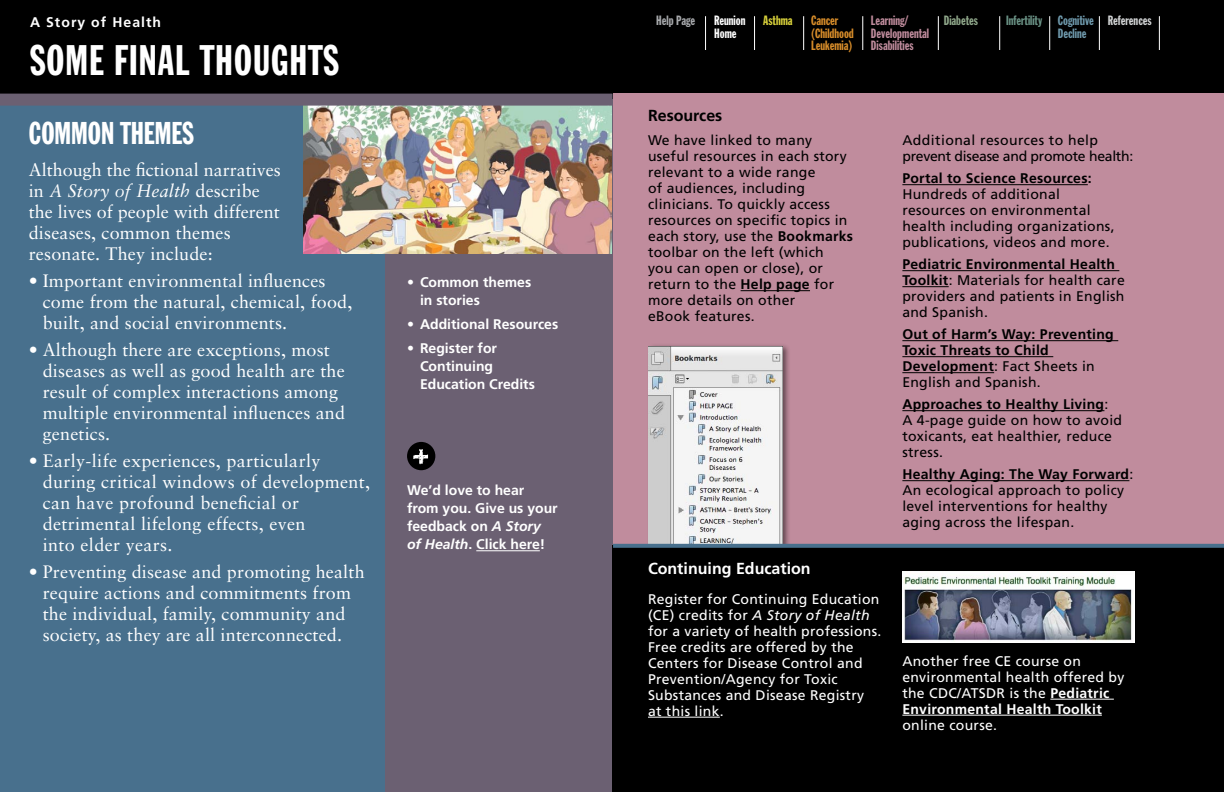
<style>
.page{position:relative;width:1224px;height:792px;background:#fff}
.page>*{position:absolute;margin:0;border:0;box-sizing:border-box;transform-origin:0 0}
.t1{font:42px "Franklin Gothic Extra Cond";letter-spacing:.025em;color:#fff}
.t2{font:31px "Franklin Gothic Extra Cond";color:#fff}
.t3{font:18px/21px "Sabon LT";letter-spacing:.01em;color:#fff}
.t4{font:700 16px "Frutiger";color:#fff}
.t5{font:700 16px "Frutiger";color:#000}
.t6{font:14px/16px "Frutiger";letter-spacing:.02em;color:#000}
.t7{font:14px/16px "Frutiger";letter-spacing:.02em;color:#fff}
.t8{font:700 14px/18px "Frutiger";color:#fff}
.t9{font:700 14px/16px "Frutiger";letter-spacing:.02em;color:#000}
.t10{font:14px/16px "Frutiger";letter-spacing:-.02em;color:#000}
.t11{font:700 14px "Frutiger";letter-spacing:.075em;color:#fff}
.t12{font:13.3px/12.3px "Franklin Gothic Extra Cond";color:#c08c9d}
.t13{font:13.3px/12.3px "Franklin Gothic Extra Cond";color:#d88d2a}
.t14{font:13.3px/12.3px "Franklin Gothic Extra Cond";color:#6f9aad}
.t15{font:13.3px "Franklin Gothic Extra Cond";color:#fff}
.t16{font:13.3px "Franklin Gothic Extra Cond";color:#6b9386}
.t17{font:13.3px "Franklin Gothic Extra Cond";color:#d1d3d4}
.t18{font:13.3px "Franklin Gothic Extra Cond";color:#a7a9ac}
.t19{font:13.3px "Franklin Gothic Extra Cond";color:#8fa78a}
.t20{font:13.3px "Franklin Gothic Extra Cond";color:#d8d13b}
.s1{font-style:italic}
.s2{font-weight:700}
.s3{font-weight:400}
</style>
<div class="page">
<div style="left:612px;top:0;width:612px;height:100px;background:#000"></div>
<hr style="left:863px;top:16px;width:1px;height:34px;background:#fff">
<hr style="left:938px;top:16px;width:1px;height:34px;background:#fff">
<hr style="left:999px;top:16px;width:1px;height:34px;background:#fff">
<hr style="left:1049px;top:16px;width:1px;height:34px;background:#fff">
<hr style="left:1099px;top:16px;width:1px;height:34px;background:#fff">
<hr style="left:1159px;top:16px;width:1px;height:34px;background:#fff">
<hr style="left:803px;top:16px;width:1px;height:34px;background:#fff">
<hr style="left:754px;top:16px;width:1px;height:34px;background:#fff">
<hr style="left:705px;top:16px;width:1px;height:34px;background:#fff">
<div style="left:384px;top:100px;width:228px;height:692px;background:#6b6072"></div>
<div style="left:613px;top:94px;width:611px;height:560px;background:#c08c9d"></div>
<div style="left:0;top:100px;width:384px;height:692px;background:#48708d"></div>
<img style="left:303px;top:106px;width:309px;height:147px">
<div style="left:0;top:0;width:612px;height:100px;background:#000"></div>
<div style="left:0;top:94px;width:612px;height:12px;background:#6b6072"></div>
<div style="left:407px;top:442px;width:28px;height:28px;background:#000;border-radius:50%"></div>
<img style="left:413px;top:449px;width:16px;height:16px">
<hr style="left:476px;top:550px;width:64px;height:1px;background:#fff">
<div style="left:612px;top:546px;width:612px;height:246px;background:#000"></div>
<hr style="left:741px;top:290px;width:69px;height:1px;background:#000">
<hr style="left:902px;top:184px;width:186px;height:1px;background:#000">
<hr style="left:902px;top:270px;width:217px;height:1px;background:#000">
<hr style="left:902px;top:286px;width:47px;height:1px;background:#000">
<hr style="left:902px;top:340px;width:216px;height:1px;background:#000">
<hr style="left:902px;top:356px;width:151px;height:1px;background:#000">
<hr style="left:902px;top:372px;width:92px;height:1px;background:#000">
<hr style="left:902px;top:410px;width:202px;height:1px;background:#000">
<hr style="left:902px;top:480px;width:227px;height:1px;background:#000">
<hr style="left:648px;top:717px;width:72px;height:1px;background:#fff">
<hr style="left:1050px;top:699px;width:64px;height:1px;background:#fff">
<hr style="left:902px;top:715px;width:200px;height:1px;background:#fff">
<img style="left:902px;top:571px;width:232px;height:72px">
<div style="left:647px;top:344px;width:143px;height:210px;background:#000;opacity:.5"></div>
<img style="left:649px;top:346px;width:133px;height:198px">
<svg style="left:613px;top:544px;width:611px;height:4px;background:#446a85"></svg>
<p class="t11" style="left:30px;top:14px;width:133px">A Story of Health</p>
<h1 class="t1" style="left:30px;top:38px;width:310px">Some Final Thoughts</h1>
<h2 class="t2" style="left:29px;top:117px;width:167px">Common themes</h2>
<p class="t3" style="left:29px;top:159px;width:254px">Although the fictional narratives in <span class="s1">A Story of Health</span> describe the lives of people with different diseases, common themes resonate. They include:</p>
<p class="t3" style="left:43px;top:270px;width:311px;text-indent:-14px">• Important environmental influences come from the natural, chemical, food, built, and social environments.</p>
<p class="t3" style="left:43px;top:339px;width:304px;text-indent:-14px">• Although there are exceptions, most diseases as well as good health are the result of complex interactions among multiple environmental influences and genetics.</p>
<p class="t3" style="left:43px;top:450px;width:329px;text-indent:-14px">• Early-life experiences, particularly during critical windows of development, can have profound beneficial or detrimental lifelong effects, even<br>into elder years.</p>
<p class="t3" style="left:29px;top:561px;width:337px;text-align:center">• Preventing disease and promoting health require actions and commitments from the individual, family, community and society, as they are all interconnected.</p>
<p class="t8" style="left:420px;top:273px;width:113px;text-indent:-13px">• Common themes in stories</p>
<p class="t8" style="left:407px;top:315px;width:153px">• Additional Resources</p>
<p class="t8" style="left:420px;top:339px;width:116px;text-indent:-13px">• Register for<br>Continuing<br>Education Credits</p>
<p class="t8" style="left:407px;top:481px;width:152px">We’d love to hear from you. Give us your feedback on <span class="s1">A Story of Health</span>. Click here!</p>
<p class="t13" style="left:811px;top:15px;width:44px">Cancer (Childhood<br>Leukemia)</p>
<p class="t12" style="left:871px;top:15px;width:60px">Learning/<br>Developmental<br>Disabilities</p>
<p class="t14" style="left:1058px;top:15px;width:38px">Cognitive<br>Decline</p>
<p class="t18" style="left:656px;top:14px;width:40px">Help Page</p>
<p class="t19" style="left:944px;top:14px;width:36px">Diabetes</p>
<p class="t16" style="left:1006px;top:14px;width:38px">Infertility</p>
<p class="t17" style="left:1108px;top:14px;width:45px">References</p>
<p class="t15" style="left:714px;top:14px;width:33px">Reunion</p>
<p class="t20" style="left:763px;top:14px;width:31px">Asthma</p>
<p class="t15" style="left:714px;top:26px;width:24px">Home</p>
<p class="t5" style="left:648px;top:106px;width:76px">Resources</p>
<p class="t6" style="left:648px;top:132px;width:207px">We have linked to many useful resources in each story relevant to a wide range<br>of audiences, including clinicians. To quickly access resources on specific topics in each story, use the <span class="s2">Bookmarks </span>toolbar on the left (which<br>you can open or close), or return to the <span class="s2">Help page</span> for more details on other<br>eBook features.</p>
<p class="t10" style="left:902px;top:132px;width:232px">Additional resources to help prevent disease and promote health:</p>
<p class="t9" style="left:902px;top:170px;width:191px">Portal to Science Resources:</p>
<p class="t6" style="left:902px;top:186px;width:214px">Hundreds of additional resources on environmental health including organizations, publications, videos and more.</p>
<p class="t6" style="left:902px;top:256px;width:224px"><span class="s2">Pediatric Environmental Health<br>Toolkit</span>: Materials for health care providers and patients in English and Spanish.</p>
<p class="t9" style="left:902px;top:326px;width:213px">Out of Harm’s Way: Preventing<br>Toxic Threats to Child<br>Development<span class="s3">: Fact Sheets in<br>English and Spanish.</span></p>
<p class="t6" style="left:902px;top:396px;width:221px"><span class="s2">Approaches to Healthy Living</span>:<br>A 4-page guide on how to avoid toxicants, eat healthier, reduce stress.</p>
<p class="t6" style="left:902px;top:466px;width:232px"><span class="s2">Healthy Aging: The Way Forward</span>:<br>An ecological approach to policy level interventions for healthy aging across the lifespan.</p>
<p class="t4" style="left:648px;top:559px;width:164px">Continuing Education</p>
<p class="t7" style="left:648px;top:591px;width:235px">Register for Continuing Education (CE) credits for <span class="s1">A Story of Health </span>for a variety of health professions.<br>Free credits are offered by the<br>Centers for Disease Control and<br>Prevention/Agency for Toxic<br>Substances and Disease Registry<br>at this link.</p>
<p class="t7" style="left:902px;top:653px;width:224px">Another free CE course on environmental health offered by the CDC/ATSDR is the <span class="s2">Pediatric<br>Environmental Health Toolkit</span></p>
<p class="t7" style="left:902px;top:717px;width:96px">online course.</p>
</div>
